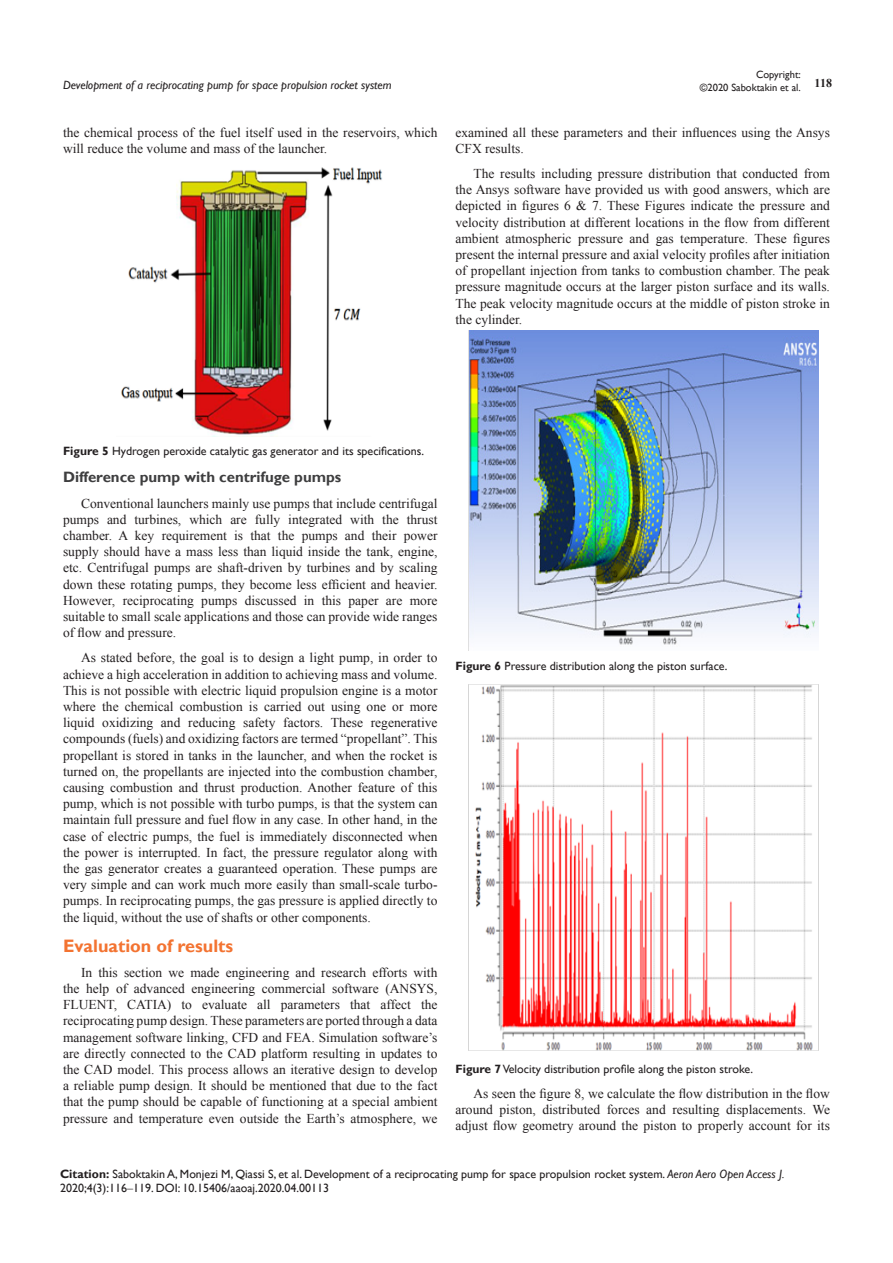
<style>
.page{position:relative;width:893px;height:1263px;background:#fff}
.page>*{position:absolute;margin:0;border:0;box-sizing:border-box;transform-origin:0 0}
.List_Paragraph{font:700 18px "Gill Sans";color:#f37331}
.t1{font:700 15px "Gill Sans";color:#3e3e3f}
.t2{font:13.5px/16.2px "Times New Roman";color:#231f20;text-align:justify}
.Citation{font:12px/14.4px "Gill Sans";color:#231f20}
.t3{font:italic 12px "Gill Sans";color:#231f20}
.t4{font:700 12px "Times New Roman";color:#231f20}
.t5{font:10.5px/12.6px "Gill Sans";color:#231f20;text-align:right}
.s1{font-weight:700}
.s2{font-style:italic}
.s3{font-family:"Times New Roman"}
</style>
<div class="page">
<img style="left:121px;top:167px;width:261px;height:270px">
<img style="left:468px;top:330px;width:350px;height:320px">
<img style="left:468px;top:684px;width:350px;height:367px">
<p class="t5" style="left:700px;top:69px;width:103px">Copyright:<br>©2020 Saboktakin et al.</p>
<p class="t3" style="left:63px;top:78px;width:330px">Development of a reciprocating pump for space propulsion rocket system</p>
<p class="t4" style="left:815px;top:75px;width:19px">118</p>
<p class="t2" style="left:63px;top:124px;width:376px">the chemical process of the fuel itself used in the reservoirs, which will reduce the volume and mass of the launcher.</p>
<p class="t2" style="left:455px;top:124px;width:376px">examined all these parameters and their influences using the Ansys<br>CFX results.</p>
<p class="t2" style="left:455px;top:165px;width:376px;text-indent:18px">The results including pressure distribution that conducted from the Ansys software have provided us with good answers, which are depicted in figures 6 &amp; 7. These Figures indicate the pressure and velocity distribution at different locations in the flow from different ambient atmospheric pressure and gas temperature. These figures present the internal pressure and axial velocity profiles after initiation of propellant injection from tanks to combustion chamber. The peak pressure magnitude occurs at the larger piston surface and its walls.<br>The peak velocity magnitude occurs at the middle of piston stroke in the cylinder.</p>
<p class="Citation" style="left:63px;top:444px;width:363px"><span class="s1">Figure 5</span> Hydrogen peroxide catalytic gas generator and its specifications.</p>
<p class="t1" style="left:63px;top:468px;width:280px">Difference pump with centrifuge pumps</p>
<p class="t2" style="left:63px;top:495px;width:376px;text-indent:18px">Conventional launchers mainly use pumps that include centrifugal pumps and turbines, which are fully integrated with the thrust chamber. A key requirement is that the pumps and their power supply should have a mass less than liquid inside the tank, engine, etc. Centrifugal pumps are shaft-driven by turbines and by scaling down these rotating pumps, they become less efficient and heavier.<br>However, reciprocating pumps discussed in this paper are more suitable to small scale applications and those can provide wide ranges of flow and pressure.</p>
<p class="t2" style="left:63px;top:649px;width:376px;text-indent:18px">As stated before, the goal is to design a light pump, in order to achieve a high acceleration in addition to achieving mass and volume.<br>This is not possible with electric liquid propulsion engine is a motor where the chemical combustion is carried out using one or more liquid oxidizing and reducing safety factors. These regenerative compounds (fuels) and oxidizing factors are termed “propellant”. This propellant is stored in tanks in the launcher, and when the rocket is turned on, the propellants are injected into the combustion chamber, causing combustion and thrust production. Another feature of this pump, which is not possible with turbo pumps, is that the system can maintain full pressure and fuel flow in any case. In other hand, in the case of electric pumps, the fuel is immediately disconnected when the power is interrupted. In fact, the pressure regulator along with the gas generator creates a guaranteed operation. These pumps are very simple and can work much more easily than small-scale turbo&shy;pumps. In reciprocating pumps, the gas pressure is applied directly to the liquid, without the use of shafts or other components.</p>
<p class="List_Paragraph" style="left:63px;top:935px;width:172px">Evaluation of results</p>
<p class="t2" style="left:63px;top:964px;width:376px;text-indent:18px">In this section we made engineering and research efforts with the help of advanced engineering commercial software (ANSYS, FLUENT, CATIA) to evaluate all parameters that affect the reciprocating pump design. These parameters are ported through a data management software linking, CFD and FEA. Simulation software’s are directly connected to the CAD platform resulting in updates to the CAD model. This process allows an iterative design to develop a reliable pump design. It should be mentioned that due to the fact that the pump should be capable of functioning at a special ambient pressure and temperature even outside the Earth’s atmosphere, we</p>
<p class="Citation" style="left:455px;top:658px;width:274px"><span class="s1">Figure 6</span> Pressure distribution along the piston surface.</p>
<p class="Citation" style="left:455px;top:1062px;width:299px"><span class="s1">Figure 7</span> Velocity distribution profile along the piston stroke.</p>
<p class="t2" style="left:455px;top:1085px;width:376px;text-indent:18px">As seen the figure 8, we calculate the flow distribution in the flow around piston, distributed forces and resulting displacements. We adjust flow geometry around the piston to properly account for its</p>
<p class="Citation" style="left:60px;top:1167px;width:726px"><span class="s1">Citation:</span> Saboktakin A, Monjezi M, Qiassi S, et al. Development of a reciprocating pump for space propulsion rocket system. <span class="s2">Aeron Aero Open Access J.<br></span>2020;4(3):116<span class="s3">‒</span>119. DOI: 10.15406/aaoaj.2020.04.00113</p>
</div>
